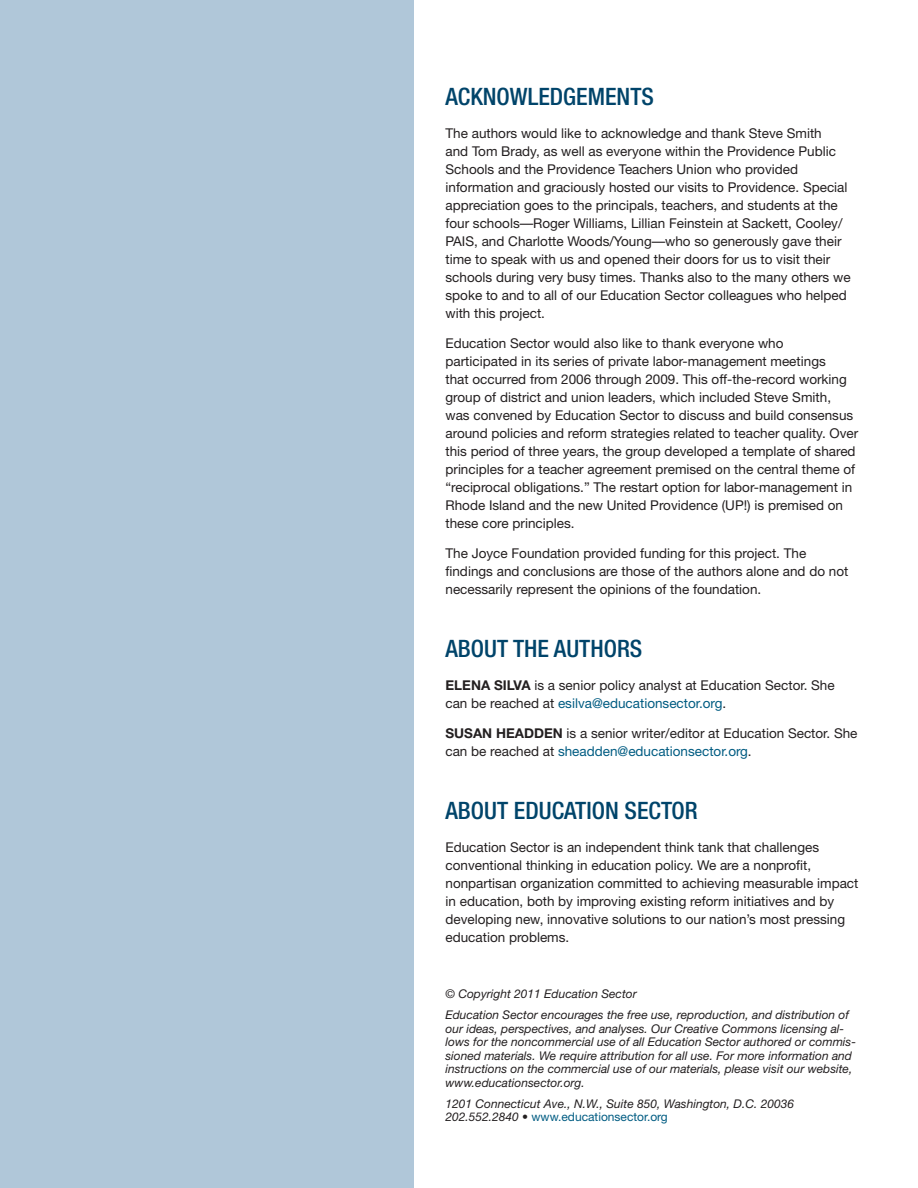
<style>
.page{position:relative;width:918px;height:1188px;background:#fff}
.page>*{position:absolute;margin:0;border:0;box-sizing:border-box;transform-origin:0 0}
.t1{font:500 condensed 24px "Helvetica Neue";color:#00446a}
.t2{font:13.5px/18px "Helvetica Neue";color:#231f20}
.t3{font:italic 12px/13.5px "Helvetica Neue";color:#231f20}
.s1{font-family:"Helvetica Neue LT Std";font-weight:700}
.s2{color:#005c82}
.s3{font-style:normal;color:#005c82}
</style>
<div class="page">
<div style="left:0;top:0;width:414px;height:1188px;background:#b0c7d9"></div>
<h1 class="t1" style="left:446px;top:82px;width:210px">ACKNOWLEDGEMENTS</h1>
<p class="t2" style="left:446px;top:124px;width:407px">The authors would like to acknowledge and thank Steve Smith<br>and Tom Brady, as well as everyone within the Providence Public Schools and the Providence Teachers Union who provided information and graciously hosted our visits to Providence. Special appreciation goes to the principals, teachers, and students at the four schools—Roger Williams, Lillian Feinstein at Sackett, Cooley/ PAIS, and Charlotte Woods/Young—who so generously gave their time to speak with us and opened their doors for us to visit their schools during very busy times. Thanks also to the many others we spoke to and to all of our Education Sector colleagues who helped with this project.</p>
<p class="t2" style="left:446px;top:334px;width:414px">Education Sector would also like to thank everyone who participated in its series of private labor-management meetings<br>that occurred from 2006 through 2009. This off-the-record working group of district and union leaders, which included Steve Smith, was convened by Education Sector to discuss and build consensus around policies and reform strategies related to teacher quality. Over this period of three years, the group developed a template of shared principles for a teacher agreement premised on the central theme of “reciprocal obligations.” The restart option for labor-management in Rhode Island and the new United Providence (UP!) is premised on these core principles.</p>
<p class="t2" style="left:446px;top:544px;width:404px">The Joyce Foundation provided funding for this project. The findings and conclusions are those of the authors alone and do not necessarily represent the opinions of the foundation.</p>
<h1 class="t1" style="left:446px;top:634px;width:198px">ABOUT THE AUTHORS</h1>
<p class="t2" style="left:446px;top:676px;width:391px"><span class="s1">ELENA SILVA</span> is a senior policy analyst at Education Sector. She can be reached at <span class="s2">esilva@educationsector.org</span>.</p>
<p class="t2" style="left:446px;top:724px;width:414px"><span class="s1">SUSAN HEADDEN</span> is a senior writer/editor at Education Sector. She can be reached at <span class="s2">sheadden@educationsector.org</span>.</p>
<h1 class="t1" style="left:446px;top:796px;width:254px">ABOUT EDUCATION SECTOR</h1>
<p class="t2" style="left:446px;top:838px;width:414px">Education Sector is an independent think tank that challenges conventional thinking in education policy. We are a nonprofit, nonpartisan organization committed to achieving measurable impact in education, both by improving existing reform initiatives and by developing new, innovative solutions to our nation’s most pressing education problems.</p>
<p class="t3" style="left:446px;top:983px;width:405px;line-height:21px">© Copyright 2011 Education Sector<br>Education Sector encourages the free use, reproduction, and distribution of</p>
<p class="t3" style="left:446px;top:1021px;width:412px">our ideas, perspectives, and analyses. Our Creative Commons licensing al&shy;lows for the noncommercial use of all Education Sector authored or commis&shy;sioned materials. We require attribution for all use. For more information and instructions on the commercial use of our materials, please visit our website, www.educationsector.org.</p>
<p class="t3" style="left:446px;top:1096px;width:350px">1201 Connecticut Ave., N.W., Suite 850, Washington, D.C. 20036<br>202.552.2840 • <span class="s3">www.educationsector.org</span></p>
</div>
